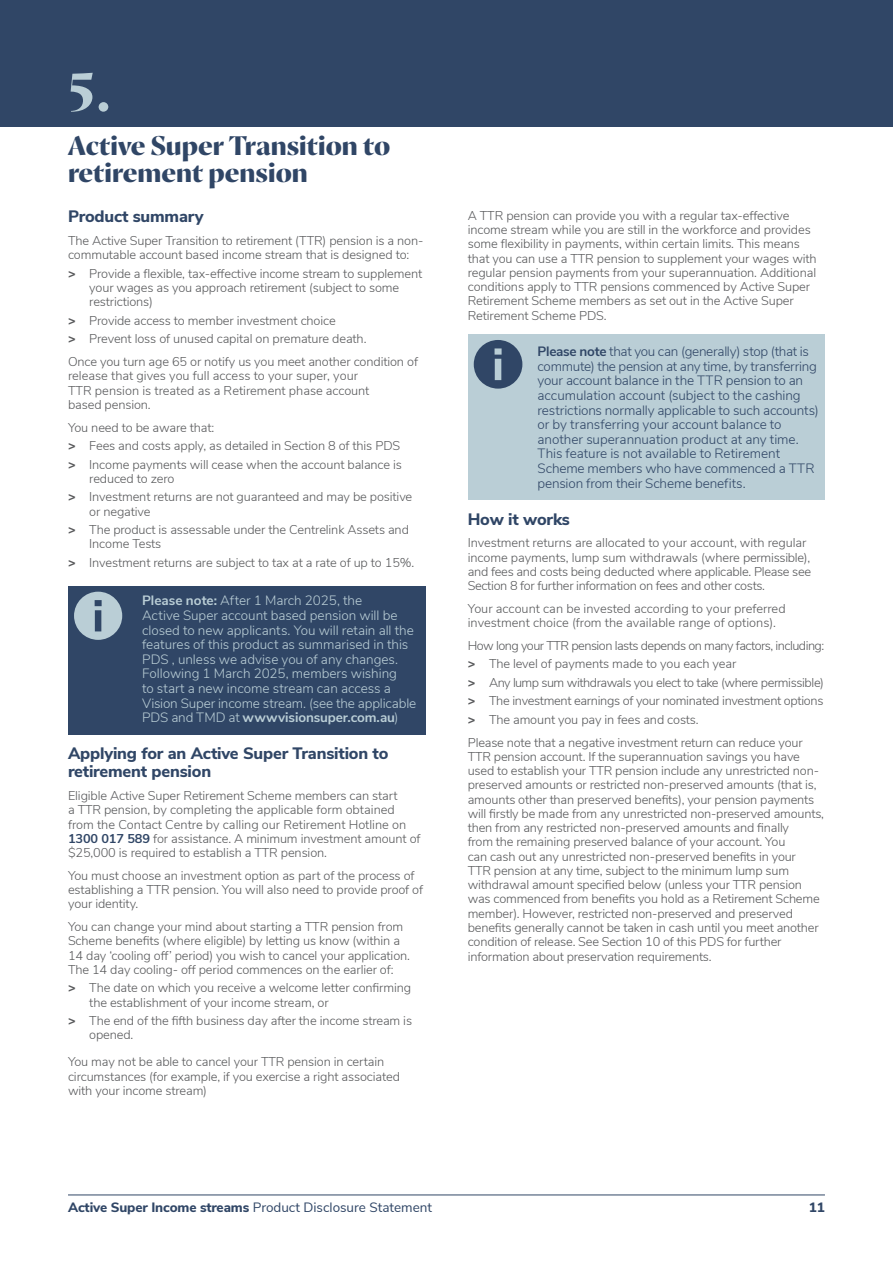
<style>
.page{position:relative;width:893px;height:1263px;background:#fff}
.page>*{position:absolute;margin:0;border:0;box-sizing:border-box;transform-origin:0 0}
.t1{font:800 54px "Proza Display";color:#baced6}
.t2{font:800 27px/27px "Proza Display";color:#304666}
.t3{font:800 16.5px/18px "Nunito Sans";letter-spacing:-.01em;color:#304666}
.t4{font:300 13.5px/14.5px "Nunito Sans";letter-spacing:-.01em;color:#304666}
.t5{font:300 13.5px/14.5px "Nunito Sans";letter-spacing:-.005em;color:#baced6}
.t6{font:13.5px "Nunito Sans";color:#304666}
.t7{font:800 13.5px "Nunito Sans";color:#304666}
.t8{font:300 12.75px/14.2px "Nunito Sans";letter-spacing:-.01em;color:#58595b}
.t9{font:300 12.75px/18.5px "Nunito Sans";letter-spacing:-.03em;color:#58595b}
.s1{font-weight:800}
.s2{font-weight:700}
.s3{font-weight:700;color:#304666}
</style>
<div class="page">
<hr style="left:68px;top:1194px;width:757px;height:1px;background:#304666">
<div style="left:0;top:0;width:893px;height:126px;background:#304666"></div>
<div style="left:68px;top:586px;width:68px;height:148px;background:#304666"></div>
<div style="left:136px;top:586px;width:289px;height:148px;background:#304666"></div>
<div style="left:74px;top:592px;width:48px;height:48px;background:#baced6;border-radius:50%"></div>
<svg style="left:95px;top:600px;width:7px;height:31px"></svg>
<div style="left:468px;top:334px;width:63px;height:166px;background:#baced6"></div>
<div style="left:531px;top:334px;width:294px;height:166px;background:#baced6"></div>
<div style="left:474px;top:340px;width:48px;height:49px;background:#304666;border-radius:50%"></div>
<svg style="left:495px;top:348px;width:7px;height:32px"></svg>
<h1 class="t1" style="left:68px;top:59px;width:45px">5.</h1>
<h2 class="t2" style="left:68px;top:133px;width:324px">Active Super Transition to retirement pension</h2>
<p class="t3" style="left:68px;top:207px;width:137px">Product summary</p>
<p class="t8" style="left:68px;top:233px;width:357px">The Active Super Transition to retirement (TTR) pension is a non&shy;commutable account based income stream that is designed to:</p>
<p class="t8" style="left:89px;top:265px;width:334px;text-indent:-21px"><span class="s1">&gt;</span> Provide a flexible, tax-effective income stream to supplement your wages as you approach retirement (subject to some restrictions)</p>
<p class="t8" style="left:68px;top:310px;width:300px;line-height:18.5px"><span class="s1">&gt;</span> Provide access to member investment choice<br><span class="s1">&gt;</span> Prevent loss of unused capital on premature death.</p>
<p class="t8" style="left:68px;top:354px;width:351px">Once you turn age 65 or notify us you meet another condition of release that gives you full access to your super, your<br>TTR pension is treated as a Retirement phase account<br>based pension.</p>
<p class="t8" style="left:68px;top:417px;width:335px;line-height:18.5px">You need to be aware that:<br><span class="s1">&gt;</span> Fees and costs apply, as detailed in Section 8 of this PDS <span class="s1">&gt;</span> Income payments will cease when the account balance is</p>
<p class="t8" style="left:68px;top:468px;width:346px;line-height:18.5px;text-indent:21px">reduced to zero<br><span class="s1">&gt;</span> Investment returns are not guaranteed and may be positive</p>
<p class="t8" style="left:68px;top:501px;width:342px;line-height:18.5px;text-indent:21px">or negative<br><span class="s1">&gt;</span> The product is assessable under the Centrelink Assets and</p>
<p class="t8" style="left:68px;top:534px;width:348px;line-height:18.5px;text-indent:21px">Income Tests<br><span class="s1">&gt;</span> Investment returns are subject to tax at a rate of up to 15%.</p>
<p class="t5" style="left:142px;top:592px;width:276px"><span class="s2">Please note:</span> After 1 March 2025, the<br>Active Super account based pension will be closed to new applicants. You will retain all the features of this product as summarised in this PDS , unless we advise you of any changes.<br>Following 1 March 2025, members wishing<br>to start a new income stream can access a Vision Super income stream. (see the applicable PDS and TMD at <span class="s2">wwwvisionsuper.com.au</span>)</p>
<p class="t3" style="left:68px;top:744px;width:322px">Applying for an Active Super Transition to retirement pension</p>
<p class="t8" style="left:68px;top:788px;width:354px">Eligible Active Super Retirement Scheme members can start<br>a TTR pension, by completing the applicable form obtained from the Contact Centre by calling our Retirement Hotline on <span class="s3">1300 017 589</span> for assistance. A minimum investment amount of $25,000 is required to establish a TTR pension.</p>
<p class="t8" style="left:68px;top:867px;width:357px">You must choose an investment option as part of the process of establishing a TTR pension. You will also need to provide proof of your identity.</p>
<p class="t8" style="left:68px;top:919px;width:343px">You can change your mind about starting a TTR pension from Scheme benefits (where eligible) by letting us know (within a 14 day ‘cooling off’ period) you wish to cancel your application.<br>The 14 day cooling- off period commences on the earlier of:</p>
<p class="t8" style="left:89px;top:980px;width:323px;text-indent:-21px"><span class="s1">&gt;</span> The date on which you receive a welcome letter confirming the establishment of your income stream, or</p>
<p class="t8" style="left:89px;top:1013px;width:324px;text-indent:-21px"><span class="s1">&gt;</span> The end of the fifth business day after the income stream is opened.</p>
<p class="t8" style="left:68px;top:1054px;width:333px">You may not be able to cancel your TTR pension in certain circumstances (for example, if you exercise a right associated with your income stream)</p>
<p class="t8" style="left:468px;top:207px;width:350px">A TTR pension can provide you with a regular tax-effective income stream while you are still in the workforce and provides some flexibility in payments, within certain limits. This means that you can use a TTR pension to supplement your wages with regular pension payments from your superannuation. Additional conditions apply to TTR pensions commenced by Active Super Retirement Scheme members as set out in the Active Super Retirement Scheme PDS.</p>
<p class="t4" style="left:537px;top:343px;width:283px"><span class="s2">Please note</span> that you can (generally) stop (that is commute) the pension at any time, by transferring your account balance in the TTR pension to an accumulation account (subject to the cashing restrictions normally applicable to such accounts) or by transferring your account balance to another superannuation product at any time.<br>This feature is not available to Retirement Scheme members who have commenced a TTR pension from their Scheme benefits.</p>
<p class="t3" style="left:468px;top:509px;width:104px">How it works</p>
<p class="t8" style="left:468px;top:535px;width:345px">Investment returns are allocated to your account, with regular income payments, lump sum withdrawals (where permissible), and fees and costs being deducted where applicable. Please see Section 8 for further information on fees and other costs.</p>
<p class="t8" style="left:468px;top:600px;width:319px">Your account can be invested according to your preferred investment choice (from the available range of options).</p>
<p class="t9" style="left:468px;top:635px;width:358px">How long your TTR pension lasts depends on many factors, including: <span class="s1">&gt;</span> The level of payments made to you each year<br><span class="s1">&gt;</span> Any lump sum withdrawals you elect to take (where permissible) <span class="s1">&gt;</span> The investment earnings of your nominated investment options <span class="s1">&gt;</span> The amount you pay in fees and costs.</p>
<p class="t8" style="left:468px;top:734px;width:358px">Please note that a negative investment return can reduce your TTR pension account. If the superannuation savings you have used to establish your TTR pension include any unrestricted non&shy;preserved amounts or restricted non-preserved amounts (that is, amounts other than preserved benefits), your pension payments will firstly be made from any unrestricted non-preserved amounts, then from any restricted non-preserved amounts and finally<br>from the remaining preserved balance of your account. You<br>can cash out any unrestricted non-preserved benefits in your<br>TTR pension at any time, subject to the minimum lump sum withdrawal amount specified below (unless your TTR pension was commenced from benefits you hold as a Retirement Scheme member). However, restricted non-preserved and preserved benefits generally cannot be taken in cash until you meet another condition of release. See Section 10 of this PDS for further information about preservation requirements.</p>
<p class="t6" style="left:68px;top:1198px;width:366px"><span class="s1">Active Super Income streams</span> Product Disclosure Statement</p>
<p class="t7" style="left:809px;top:1198px;width:18px">11</p>
</div>
